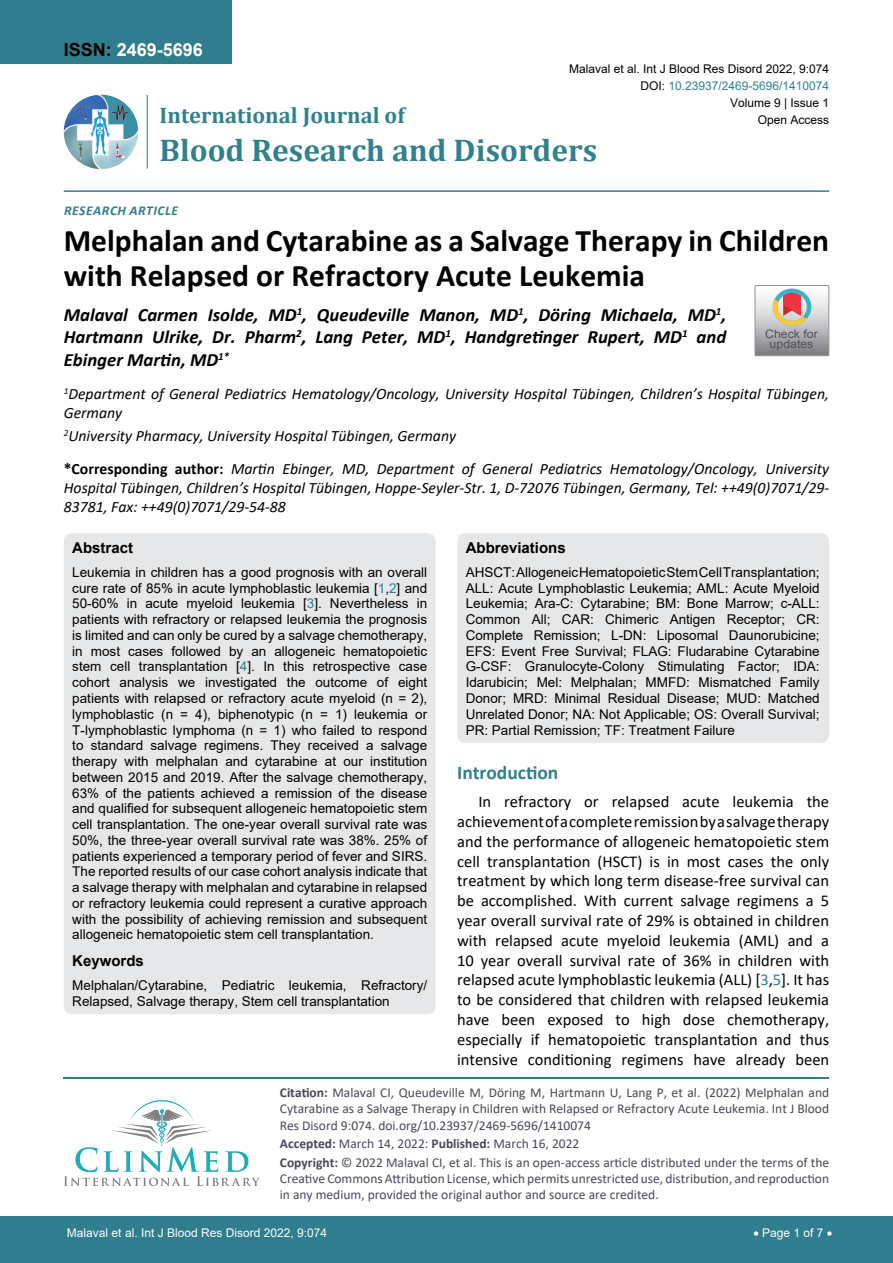
<style>
.page{position:relative;width:893px;height:1263px;background:#fff}
.page>*{position:absolute;margin:0;border:0;box-sizing:border-box;transform-origin:0 0}
.t1{font:700 31.5px/34.5px "Calibri";color:#000}
.t2{font:700 31.5px "Cambria";color:#30808d}
.t3{font:700 22.5px "Cambria";color:#30808d}
.t4{font:700 19.5px "Calibri";color:#30808d}
.t5{font:italic 700 18.75px/22.5px "Calibri";color:#000;text-align:justify}
.t6{font:700 18px "Arial";color:#fff}
.t7{font:16.5px/19.8px "Calibri";color:#000;text-align:justify}
.t8{font:italic 15.75px/18.9px "Calibri";color:#000}
.t9{font:700 15px "Arial";color:#000}
.t10{font:13.5px/15.8px "Arial";color:#000;text-align:justify}
.t11{font:13.5px/16.2px "Calibri";color:#47475c}
.t12{font:italic 700 13.5px "Calibri";letter-spacing:.04em;color:#307d8d}
.t13{font:12px "Arial";color:#000}
.t14{font:12px "Arial";color:#fff}
.t15{font:12px "Arial";color:#30808d}
.t16{font:11.7px/10.1px "Arial";color:#535353;text-align:center;scale:1.06 1}
.s1{color:#000}
.s2{font-weight:700;font-style:normal}
.s3{color:#30808d}
.s4{font-weight:700}
</style>
<div class="page">
<hr style="left:64px;top:1077px;width:765px;height:1px;background:#30808d">
<svg style="left:64px;top:1100px;width:196px;height:86px"></svg>
<div style="left:0;top:1217px;width:893px;height:46px;background:#307d8d"></div>
<div style="left:0;top:0;width:231px;height:64px;background:#307d8d"></div>
<img style="left:64px;top:95px;width:74px;height:74px;border-radius:37px">
<hr style="left:147px;top:95px;width:1px;height:74px;background:#307d8d">
<hr style="left:64px;top:190px;width:765px;height:2px;background:#307d8d">
<div style="left:64px;top:533px;width:372px;height:481px;background:#e6e7e8;border-radius:9px"></div>
<div style="left:457px;top:533px;width:372px;height:210px;background:#e6e7e8;border-radius:9px"></div>
<svg style="left:755px;top:285px;width:74px;height:71px;background:#bdb6b3"></svg>
<h3 class="t6" style="left:64px;top:37px;width:141px"><span class="s1">ISSN:</span> 2469-5696</h3>
<p class="t13" style="left:569px;top:60px;width:262px">Malaval et al. Int J Blood Res Disord 2022, 9:074</p>
<p class="t13" style="left:730px;top:95px;width:101px">Volume 9 | Issue 1</p>
<p class="t15" style="left:640px;top:77px;width:190px"><span class="s1">DOI:</span> 10.23937/2469-5696/1410074</p>
<h2 class="t3" style="left:160px;top:100px;width:247px">International Journal of</h2>
<h1 class="t2" style="left:160px;top:128px;width:439px">Blood Research and Disorders</h1>
<p class="t13" style="left:758px;top:112px;width:73px">Open Access</p>
<p class="t12" style="left:64px;top:201px;width:115px">Research Ar ticle</p>
<h1 class="t1" style="left:64px;top:223px;width:767px">Melphalan and Cytarabine as a Salvage Therapy in Children with Relapsed or Refractory Acute Leukemia</h1>
<h3 class="t5" style="left:64px;top:303px;width:664px">Malaval Carmen Isolde, MD<sup>1</sup>, Queudeville Manon, MD<sup>1</sup>, Döring Michaela, MD<sup>1</sup>, Hartmann Ulrike, Dr. Pharm<sup>2</sup>, Lang Peter, MD<sup>1</sup>, Handgretinger Rupert, MD<sup>1</sup> and Ebinger Martin, MD<sup>1*</sup></h3>
<p class="t8" style="left:64px;top:384px;width:767px"><sup>1</sup>Department of General Pediatrics Hematology/Oncology, University Hospital Tübingen, Children’s Hospital Tübingen,<br>Germany</p>
<p class="t8" style="left:64px;top:426px;width:394px"><sup>2</sup>University Pharmacy, University Hospital Tübingen, Germany</p>
<p class="t16" style="left:765px;top:329px;width:51px">Check for updates</p>
<p class="t8" style="left:64px;top:459px;width:767px;text-align:justify"><span class="s2">*Corresponding author:</span> Martin Ebinger, MD, Department of General Pediatrics Hematology/Oncology, University Hospital Tübingen, Children’s Hospital Tübingen, Hoppe-Seyler-Str. 1, D-72076 Tübingen, Germany, Tel: ++49(0)7071/29- 83781, Fax: ++49(0)7071/29-54-88</p>
<p class="t9" style="left:72px;top:537px;width:62px">Abstract</p>
<p class="t10" style="left:72px;top:564px;width:356px">Leukemia in children has a good prognosis with an overall cure rate of 85% in acute lymphoblastic leukemia [<span class="s3">1</span>,<span class="s3">2</span>] and 50-60% in acute myeloid leukemia [<span class="s3">3</span>]. Nevertheless in patients with refractory or relapsed leukemia the prognosis is limited and can only be cured by a salvage chemotherapy, in most cases followed by an allogeneic hematopoietic stem cell transplantation [<span class="s3">4</span>]. In this retrospective case cohort analysis we investigated the outcome of eight patients with relapsed or refractory acute myeloid (n = 2), lymphoblastic (n = 4), biphenotypic (n = 1) leukemia or T-lymphoblastic lymphoma (n = 1) who failed to respond to standard salvage regimens. They received a salvage therapy with melphalan and cytarabine at our institution between 2015 and 2019. After the salvage chemotherapy, 63% of the patients achieved a remission of the disease and qualified for subsequent allogeneic hematopoietic stem cell transplantation. The one-year overall survival rate was 50%, the three-year overall survival rate was 38%. 25% of patients experienced a temporary period of fever and SIRS.<br>The reported results of our case cohort analysis indicate that a salvage therapy with melphalan and cytarabine in relapsed or refractory leukemia could represent a curative approach with the possibility of achieving remission and subsequent allogeneic hematopoietic stem cell transplantation.</p>
<p class="t9" style="left:72px;top:950px;width:73px">Keywords</p>
<p class="t10" style="left:72px;top:977px;width:356px">Melphalan/Cytarabine, Pediatric leukemia, Refractory/<br>Relapsed, Salvage therapy, Stem cell transplantation</p>
<p class="t9" style="left:466px;top:537px;width:102px">Abbreviations</p>
<p class="t10" style="left:466px;top:564px;width:356px">AHSCT: Allogeneic Hematopoietic Stem Cell Transplantation; ALL: Acute Lymphoblastic Leukemia; AML: Acute Myeloid Leukemia; Ara-C: Cytarabine; BM: Bone Marrow; c-ALL:<br>Common All; CAR: Chimeric Antigen Receptor; CR:<br>Complete Remission; L-DN: Liposomal Daunorubicine; EFS: Event Free Survival; FLAG: Fludarabine Cytarabine G-CSF: Granulocyte-Colony Stimulating Factor; IDA:<br>Idarubicin; Mel: Melphalan; MMFD: Mismatched Family Donor; MRD: Minimal Residual Disease; MUD: Matched Unrelated Donor; NA: Not Applicable; OS: Overall Survival; PR: Partial Remission; TF: Treatment Failure</p>
<h3 class="t4" style="left:457px;top:758px;width:103px">Introduction</h3>
<p class="t7" style="left:457px;top:791px;width:374px;text-indent:21px">In refractory or relapsed acute leukemia the achievement of a complete remission by a salvage therapy and the performance of allogeneic hematopoietic stem cell transplantation (HSCT) is in most cases the only treatment by which long term disease-free survival can be accomplished. With current salvage regimens a 5 year overall survival rate of 29% is obtained in children with relapsed acute myeloid leukemia (AML) and a 10 year overall survival rate of 36% in children with relapsed acute lymphoblastic leukemia (ALL) [<span class="s3">3</span>,<span class="s3">5</span>]. It has to be considered that children with relapsed leukemia have been exposed to high dose chemotherapy, especially if hematopoietic transplantation and thus intensive conditioning regimens have already been</p>
<p class="t11" style="left:280px;top:1084px;width:551px;text-align:justify"><span class="s4">Citation:</span> Malaval CI, Queudeville M, Döring M, Hartmann U, Lang P, et al. (2022) Melphalan and Cytarabine as a Salvage Therapy in Children with Relapsed or Refractory Acute Leukemia. Int J Blood Res Disord 9:074. doi.org/10.23937/2469-5696/1410074</p>
<p class="t11" style="left:280px;top:1134px;width:551px;line-height:18.6px"><span class="s4">Accepted:</span> March 14, 2022: <span class="s4">Published:</span> March 16, 2022<br><span class="s4">Copyright:</span> © 2022 Malaval CI, et al. This is an open-access article distributed under the terms of the</p>
<p class="t11" style="left:280px;top:1170px;width:551px">Creative Commons Attribution License, which permits unrestricted use, distribution, and reproduction in any medium, provided the original author and source are credited.</p>
<p class="t14" style="left:67px;top:1225px;width:262px">Malaval et al. Int J Blood Res Disord 2022, 9:074</p>
<p class="t14" style="left:754px;top:1225px;width:80px">• Page 1 of 7 •</p>
</div>
